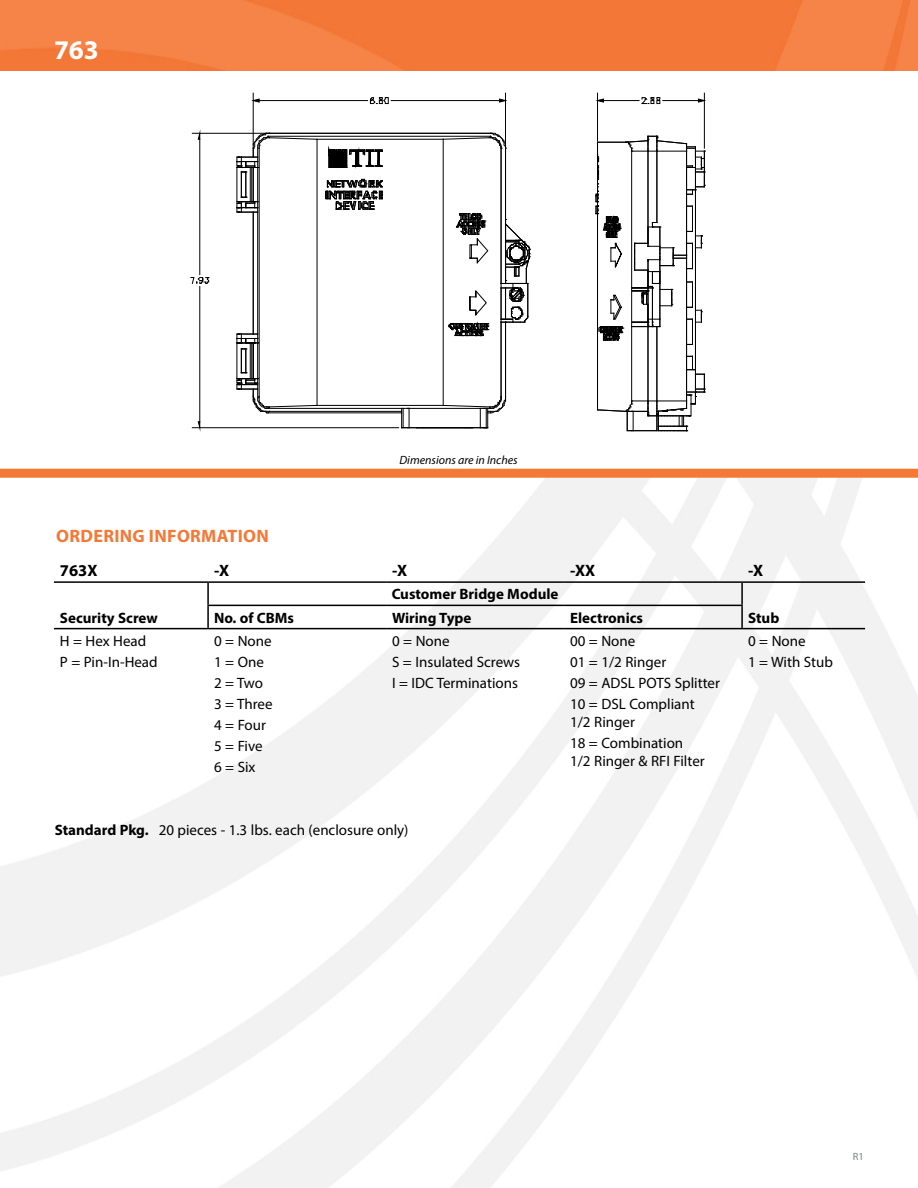
<style>
.page{position:relative;width:918px;height:1188px;background:#fff}
.page>*{position:absolute;margin:0;border:0;box-sizing:border-box;transform-origin:0 0}
.t1{font:700 27px "Myriad Pro";color:#fff}
.t2{font:700 18px "Myriad Pro";letter-spacing:.02em;color:#f47836}
.t3{font:700 16.5px "Myriad Pro";color:#000}
.t4{font:15px/21px "Myriad Pro";color:#000}
.t5{font:700 15px "Myriad Pro";color:#000}
.t6{font:italic 12px "Myriad Pro";color:#000}
.t7{font:10.5px "Myriad Pro";color:#7e8083}
.s1{font-weight:700}
</style>
<div class="page">
<img style="left:0;top:0;width:918px;height:71px">
<div style="left:0;top:469px;width:918px;height:9px;background:#f47836"></div>
<hr style="left:54px;top:581px;width:154px;height:2px;background:#000">
<hr style="left:742px;top:581px;width:123px;height:2px;background:#000">
<hr style="left:208px;top:581px;width:178px;height:2px;background:#000">
<hr style="left:207px;top:583px;width:2px;height:22px;background:#000">
<hr style="left:386px;top:581px;width:178px;height:2px;background:#000">
<hr style="left:564px;top:581px;width:178px;height:2px;background:#000">
<hr style="left:741px;top:583px;width:2px;height:22px;background:#000">
<hr style="left:207px;top:605px;width:179px;height:1px;background:#000">
<hr style="left:207px;top:606px;width:2px;height:22px;background:#000">
<hr style="left:386px;top:605px;width:178px;height:1px;background:#000">
<hr style="left:564px;top:605px;width:179px;height:1px;background:#000">
<hr style="left:741px;top:606px;width:2px;height:22px;background:#000">
<hr style="left:54px;top:628px;width:154px;height:1px;background:#000">
<hr style="left:208px;top:628px;width:178px;height:1px;background:#000">
<hr style="left:386px;top:628px;width:178px;height:1px;background:#000">
<hr style="left:564px;top:628px;width:178px;height:1px;background:#000">
<hr style="left:742px;top:628px;width:123px;height:1px;background:#000">
<hr style="left:253px;top:93px;width:1px;height:52px;background:#000">
<hr style="left:505px;top:93px;width:1px;height:52px;background:#000">
<hr style="left:259px;top:100px;width:108px;height:1px;background:#000">
<hr style="left:391px;top:100px;width:109px;height:1px;background:#000">
<svg style="left:252px;top:98px;width:8px;height:5px"></svg>
<svg style="left:499px;top:98px;width:6px;height:5px"></svg>
<svg style="left:370px;top:97px;width:19px;height:7px"></svg>
<hr style="left:192px;top:427px;width:207px;height:1px;background:#000">
<hr style="left:192px;top:133px;width:75px;height:1px;background:#000">
<hr style="left:200px;top:286px;width:1px;height:136px;background:#000">
<hr style="left:200px;top:139px;width:1px;height:136px;background:#000">
<svg style="left:198px;top:421px;width:3px;height:7px"></svg>
<svg style="left:198px;top:133px;width:3px;height:7px"></svg>
<svg style="left:190px;top:277px;width:19px;height:7px"></svg>
<hr style="left:597px;top:93px;width:1px;height:48px;background:#000">
<hr style="left:704px;top:93px;width:1px;height:55px;background:#000">
<hr style="left:603px;top:100px;width:36px;height:1px;background:#000">
<hr style="left:663px;top:100px;width:35px;height:1px;background:#000">
<svg style="left:598px;top:98px;width:6px;height:5px"></svg>
<svg style="left:698px;top:98px;width:7px;height:5px"></svg>
<svg style="left:641px;top:97px;width:20px;height:7px"></svg>
<svg style="left:595px;top:136px;width:110px;height:295px"></svg>
<svg style="left:237px;top:133px;width:293px;height:295px"></svg>
<h1 class="t1" style="left:54px;top:32px;width:46px">763</h1>
<p class="t6" style="left:399px;top:452px;width:120px">Dimensions are in Inches</p>
<p class="t2" style="left:56px;top:524px;width:214px">ordering information</p>
<p class="t3" style="left:60px;top:560px;width:39px">763X</p>
<p class="t3" style="left:214px;top:560px;width:17px">-X</p>
<p class="t3" style="left:392px;top:560px;width:17px">-X</p>
<p class="t3" style="left:570px;top:560px;width:27px">-XX</p>
<p class="t3" style="left:748px;top:560px;width:17px">-X</p>
<p class="t5" style="left:392px;top:585px;width:168px">Customer Bridge Module</p>
<p class="t5" style="left:60px;top:608px;width:99px">Security Screw</p>
<p class="t5" style="left:214px;top:608px;width:81px">No. of CBMs</p>
<p class="t5" style="left:392px;top:608px;width:81px">Wiring Type</p>
<p class="t5" style="left:570px;top:608px;width:75px">Electronics</p>
<p class="t5" style="left:748px;top:608px;width:33px">Stub</p>
<p class="t4" style="left:60px;top:630px;width:99px">H = Hex Head<br>P = Pin-In-Head</p>
<p class="t4" style="left:214px;top:630px;width:60px">0 = None<br>1 = One<br>2 = Two<br>3 = Three<br>4 = Four<br>5 = Five<br>6 = Six</p>
<p class="t4" style="left:392px;top:630px;width:130px">0 = None<br>S = Insulated Screws<br>I = IDC Terminations</p>
<p class="t4" style="left:570px;top:630px;width:151px">00 = None<br>01 = 1/2 Ringer<br>09 = ADSL POTS Splitter<br>10 = DSL Compliant</p>
<p class="t4" style="left:748px;top:630px;width:86px">0 = None<br>1 = With Stub</p>
<p class="t4" style="left:570px;top:711px;width:115px">1/2 Ringer<br>18 = Combination</p>
<p class="t4" style="left:570px;top:750px;width:136px">1/2 Ringer &amp; RFI Filter</p>
<p class="t4" style="left:55px;top:820px;width:355px"><span class="s1">Standard Pkg.</span> 20 pieces - 1.3 lbs. each (enclosure only)</p>
<p class="t7" style="left:853px;top:1150px;width:13px">R1</p>
</div>
